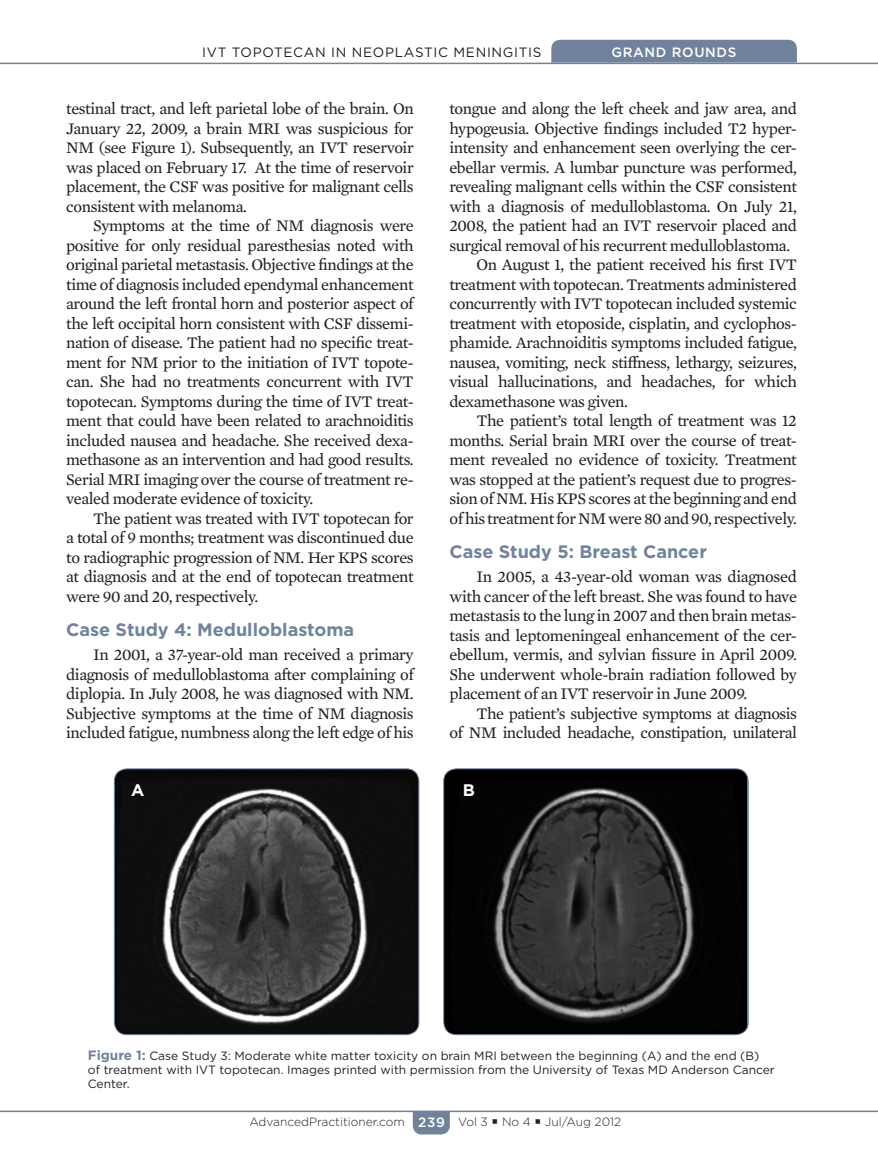
<style>
.page{position:relative;width:878px;height:1175px;background:#fff}
.page>*{position:absolute;margin:0;border:0;box-sizing:border-box;transform-origin:0 0}
.Subhead_1{font:700 18px "Gotham";color:#71839c}
.t1{font:700 16.8px "Gotham";color:#fff}
.Body_txt{font:16.5px/19.5px "Mercury Text G2";letter-spacing:-.025em;color:#231f20;text-align:justify}
.RRH_AUTHOR{font:13.5px "Gotham";letter-spacing:.05em;color:#231f20}
.article_type{font:500 13.5px "Gotham";letter-spacing:.05em;color:#fff}
.Table_caption-B{font:12px/14.4px "Gotham";color:#231f20}
.t2{font:300 12px "Gotham";color:#231f20}
.s1{font-weight:700;font-size:13.5px;color:#71839c}
</style>
<div class="page">
<svg style="left:413px;top:1112px;width:37px;height:22px"></svg>
<div style="left:551px;top:40px;width:246px;height:23px;background:#71839c"></div>
<hr style="left:0;top:63px;width:878px;height:1px;background:#71839c">
<hr style="left:0;top:1110px;width:878px;height:2px;background:#71839c">
<img style="left:114px;top:768px;width:305px;height:266px">
<div style="left:114px;top:768px;width:305px;height:267px;border:1px solid #71839c;border-radius:13px"></div>
<img style="left:443px;top:768px;width:304px;height:266px">
<div style="left:443px;top:768px;width:305px;height:267px;border:1px solid #71839c;border-radius:13px"></div>
<p class="RRH_AUTHOR" style="left:202px;top:43px;width:341px">IVT TOPOTECAN IN NEOPLASTIC MENINGITIS</p>
<p class="article_type" style="left:611px;top:43px;width:126px">GRAND ROUNDS</p>
<p class="Body_txt" style="left:66px;top:98px;width:349px">testinal tract, and left parietal lobe of the brain. On January 22, 2009, a brain MRI was suspicious for NM (see Figure 1). Subsequently, an IVT reservoir was placed on February 17. At the time of reservoir placement, the CSF was positive for malignant cells consistent with melanoma.</p>
<p class="Body_txt" style="left:66px;top:215px;width:349px;text-indent:27px">Symptoms at the time of NM diagnosis were positive for only residual paresthesias noted with original parietal metastasis. Objective findings at the time of diagnosis included ependymal enhancement around the left frontal horn and posterior aspect of the left occipital horn consistent with CSF dissemi&shy;nation of disease. The patient had no specific treat&shy;ment for NM prior to the initiation of IVT topote&shy;can. She had no treatments concurrent with IVT topotecan. Symptoms during the time of IVT treat&shy;ment that could have been related to arachnoiditis included nausea and headache. She received dexa&shy;methasone as an intervention and had good results.<br>Serial MRI imaging over the course of treatment re&shy;vealed moderate evidence of toxicity.</p>
<p class="Body_txt" style="left:66px;top:507px;width:349px;text-indent:27px">The patient was treated with IVT topotecan for a total of 9 months; treatment was discontinued due to radiographic progression of NM. Her KPS scores at diagnosis and at the end of topotecan treatment were 90 and 20, respectively.</p>
<p class="Subhead_1" style="left:66px;top:618px;width:289px">Case Study 4: Medulloblastoma</p>
<p class="Body_txt" style="left:66px;top:644px;width:349px;text-indent:27px">In 2001, a 37-year-old man received a primary diagnosis of medulloblastoma after complaining of diplopia. In July 2008, he was diagnosed with NM.<br>Subjective symptoms at the time of NM diagnosis included fatigue, numbness along the left edge of his</p>
<p class="Body_txt" style="left:449px;top:98px;width:349px">tongue and along the left cheek and jaw area, and hypogeusia. Objective findings included T2 hyper&shy;intensity and enhancement seen overlying the cer&shy;ebellar vermis. A lumbar puncture was performed, revealing malignant cells within the CSF consistent with a diagnosis of medulloblastoma. On July 21, 2008, the patient had an IVT reservoir placed and surgical removal of his recurrent medulloblastoma.</p>
<p class="Body_txt" style="left:449px;top:254px;width:349px;text-indent:27px">On August 1, the patient received his first IVT treatment with topotecan. Treatments administered concurrently with IVT topotecan included systemic treatment with etoposide, cisplatin, and cyclophos&shy;phamide. Arachnoiditis symptoms included fatigue, nausea, vomiting, neck stiffness, lethargy, seizures, visual hallucinations, and headaches, for which dexamethasone was given.</p>
<p class="Body_txt" style="left:449px;top:410px;width:349px;text-indent:27px">The patient’s total length of treatment was 12 months. Serial brain MRI over the course of treat&shy;ment revealed no evidence of toxicity. Treatment was stopped at the patient’s request due to progres&shy;sion of NM. His KPS scores at the beginning and end of his treatment for NM were 80 and 90, respectively.</p>
<p class="Subhead_1" style="left:449px;top:540px;width:259px">Case Study 5: Breast Cancer</p>
<p class="Body_txt" style="left:449px;top:566px;width:349px;text-indent:27px">In 2005, a 43-year-old woman was diagnosed with cancer of the left breast. She was found to have metastasis to the lung in 2007 and then brain metas&shy;tasis and leptomeningeal enhancement of the cer&shy;ebellum, vermis, and sylvian fissure in April 2009.<br>She underwent whole-brain radiation followed by placement of an IVT reservoir in June 2009.</p>
<p class="Body_txt" style="left:449px;top:702px;width:349px;text-align:right">The patient’s subjective symptoms at diagnosis<br>of NM included headache, constipation, unilateral</p>
<p class="t1" style="left:131px;top:778px;width:15px">A</p>
<p class="t1" style="left:462px;top:778px;width:14px">B</p>
<p class="Table_caption-B" style="left:88px;top:1047px;width:688px"><span class="s1">Figure 1:</span> Case Study 3: Moderate white matter toxicity on brain MRI between the beginning (A) and the end (B)<br>of treatment with IVT topotecan. Images printed with permission from the University of Texas MD Anderson Cancer<br>Center.</p>
<p class="t2" style="left:249px;top:1114px;width:157px">AdvancedPractitioner.com</p>
<p class="article_type" style="left:418px;top:1113px;width:28px">239</p>
<p class="t2" style="left:458px;top:1113px;width:164px">Vol 3 ▪ No 4 ▪ Jul/Aug 2012</p>
</div>
